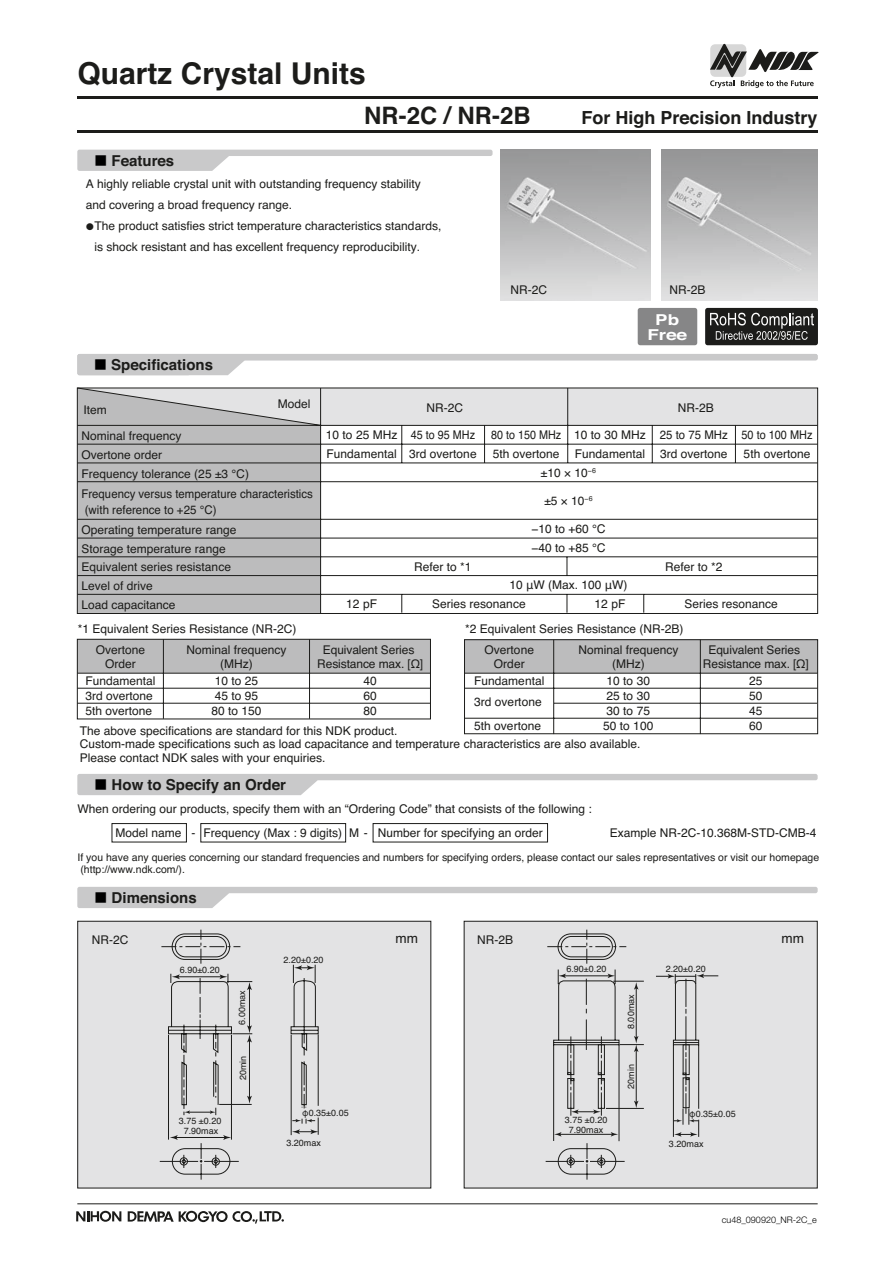
<style>
.page{position:relative;width:895px;height:1265px;background:#fff}
.page>*{position:absolute;margin:0;border:0;box-sizing:border-box;transform-origin:0 0}
.t1{font:700 30px "Helvetica";color:#1c1c1a}
.t2{font:700 24px "Helvetica";color:#1c1c1a}
.t3{font:700 18px "Helvetica";color:#1c1c1a}
.t4{font:700 15px "Helvetica";color:#1c1c1a}
.t5{font:700 15px/15px "Helvetica";color:#fff;text-align:center;scale:1.25 1}
.t6{font:13.5px "Helvetica";color:#1c1c1a}
.t7{font:12px/15px "Helvetica";color:#1c1c1a}
.t8{font:12px/18.8px "Helvetica";color:#1c1c1a;scale:.95 1}
.t9{font:12px/18.8px "Helvetica";color:#1c1c1a;scale:.9 1}
.t10{font:12px/18.8px "Helvetica";color:#1c1c1a;scale:.91 1}
.t11{font:12px "Wingdings";color:#1c1c1a}
.t12{font:10.5px/12px "Helvetica";color:#1c1c1a}
.t13{font:9px/9.1px "Helvetica";color:#1c1c1a;text-align:center}
.t14{font:300 9px "Helvetica Neue";color:#000}
.s1{color:#000}
</style>
<div class="page">
<svg style="left:710px;top:44px;width:109px;height:44px"></svg>
<img style="left:500px;top:149px;width:150px;height:151px">
<img style="left:661px;top:149px;width:156px;height:151px">
<div style="left:705px;top:308px;width:112px;height:37px;background:#1c1c1a;border-radius:2px"></div>
<svg style="left:710px;top:313px;width:104px;height:27px"></svg>
<svg style="left:77px;top:387px;width:741px;height:227px"></svg>
<div style="left:464px;top:639px;width:353px;height:34px;background:#bcbcbd"></div>
<div style="left:464px;top:639px;width:354px;height:95px;border:1px solid #1c1c1a"></div>
<hr style="left:464px;top:673px;width:353px;height:1px;background:#1c1c1a">
<hr style="left:464px;top:688px;width:353px;height:1px;background:#1c1c1a">
<hr style="left:554px;top:703px;width:262px;height:1px;background:#1c1c1a">
<hr style="left:464px;top:718px;width:353px;height:1px;background:#1c1c1a">
<hr style="left:553px;top:639px;width:1px;height:95px;background:#1c1c1a">
<hr style="left:700px;top:639px;width:1px;height:95px;background:#1c1c1a">
<div style="left:77px;top:639px;width:353px;height:34px;background:#bcbcbd"></div>
<div style="left:77px;top:639px;width:354px;height:80px;border:1px solid #1c1c1a"></div>
<hr style="left:77px;top:673px;width:353px;height:1px;background:#1c1c1a">
<hr style="left:77px;top:688px;width:353px;height:1px;background:#1c1c1a">
<hr style="left:77px;top:703px;width:353px;height:1px;background:#1c1c1a">
<hr style="left:163px;top:639px;width:1px;height:79px;background:#1c1c1a">
<hr style="left:309px;top:639px;width:1px;height:79px;background:#1c1c1a">
<div style="left:637px;top:308px;width:60px;height:37px;background:#868687;border-radius:2px"></div>
<svg style="left:76px;top:1210px;width:45px;height:11px"></svg>
<svg style="left:128px;top:1210px;width:156px;height:13px"></svg>
<svg style="left:77px;top:354px;width:740px;height:21px"></svg>
<svg style="left:77px;top:150px;width:415px;height:21px"></svg>
<hr style="left:77px;top:96px;width:740px;height:3px;background:#1c1c1a">
<hr style="left:77px;top:1203px;width:740px;height:1px;background:#1c1c1a">
<hr style="left:77px;top:130px;width:740px;height:3px;background:#1c1c1a">
<svg style="left:77px;top:887px;width:740px;height:21px"></svg>
<svg style="left:111px;top:823px;width:437px;height:19px"></svg>
<svg style="left:77px;top:774px;width:740px;height:21px"></svg>
<div style="left:464px;top:921px;width:353px;height:266px;background:#e3e3e4"></div>
<svg style="left:545px;top:929px;width:173px;height:251px"></svg>
<div style="left:78px;top:921px;width:353px;height:266px;background:#e3e3e4"></div>
<div style="left:77px;top:920px;width:354px;height:268px;border:1px solid #1c1c1a"></div>
<svg style="left:160px;top:929px;width:159px;height:251px"></svg>
<h1 class="t1" style="left:77px;top:62px;width:290px">Quartz Crystal Units</h1>
<p class="t4" style="left:94px;top:155px;width:82px"><span class="s1">■</span> Features</p>
<h2 class="t2" style="left:364px;top:107px;width:168px">NR-2C / NR-2B</h2>
<h3 class="t3" style="left:581px;top:111px;width:238px">For High Precision Industry</h3>
<p class="t7" style="left:86px;top:174px;width:336px;line-height:21px">A highly reliable crystal unit with outstanding frequency stability and covering a broad frequency range.</p>
<p class="t7" style="left:94px;top:216px;width:348px;line-height:21px">The product satisfies strict temperature characteristics standards, is shock resistant and has excellent frequency reproducibility.</p>
<p class="t11" style="left:85px;top:220px;width:10px">●</p>
<p class="t4" style="left:94px;top:359px;width:121px"><span class="s1">■</span> Specifications</p>
<p class="t7" style="left:510px;top:283px;width:38px">NR-2C</p>
<p class="t7" style="left:669px;top:283px;width:37px">NR-2B</p>
<p class="t5" style="left:647px;top:313px;width:33px">Pb<br>Free</p>
<p class="t7" style="left:83px;top:403px;width:25px">Item</p>
<p class="t7" style="left:278px;top:397px;width:34px">Model</p>
<p class="t7" style="left:426px;top:402px;width:38px">NR-2C</p>
<p class="t7" style="left:677px;top:402px;width:37px">NR-2B</p>
<p class="t7" style="left:81px;top:427px;width:169px;line-height:18.8px">Nominal frequency<br>Overtone order<br>Frequency tolerance (25 ±3 ℃)</p>
<p class="t8" style="left:81px;top:487px;width:245px;line-height:15.8px">Frequency versus temperature characteristics (with reference to +25 °C)</p>
<p class="t7" style="left:81px;top:521px;width:156px;line-height:18.8px">Operating temperature range<br>Storage temperature range<br>Equivalent series resistance<br>Level of drive<br>Load capacitance</p>
<p class="t7" style="left:326px;top:427px;width:73px;line-height:18.8px">10 to 25 MHz<br>Fundamental</p>
<p class="t7" style="left:346px;top:597px;width:32px">12 pF</p>
<p class="t9" style="left:409px;top:427px;width:76px">45 to 95 MHz<br>3rd overtone</p>
<p class="t7" style="left:414px;top:560px;width:59px">Refer to *1</p>
<p class="t9" style="left:491px;top:427px;width:80px">80 to 150 MHz<br>5th overtone</p>
<p class="t7" style="left:574px;top:427px;width:73px;line-height:18.8px">10 to 30 MHz<br>Fundamental</p>
<p class="t7" style="left:541px;top:466px;width:56px">±10 × 10<sup>−6</sup></p>
<p class="t7" style="left:544px;top:494px;width:50px">±5 × 10<sup>−6</sup></p>
<p class="t7" style="left:531px;top:520px;width:76px;line-height:18.8px">−10 to +60 ℃ −40 to +85 ℃</p>
<p class="t7" style="left:509px;top:579px;width:120px">10 μW (Max. 100 μW)</p>
<p class="t8" style="left:660px;top:427px;width:73px">25 to 75 MHz<br>3rd overtone</p>
<p class="t10" style="left:741px;top:427px;width:80px">50 to 100 MHz<br>5th overtone</p>
<p class="t7" style="left:665px;top:560px;width:59px">Refer to *2</p>
<p class="t7" style="left:432px;top:597px;width:95px">Series resonance</p>
<p class="t7" style="left:684px;top:597px;width:95px">Series resonance</p>
<p class="t7" style="left:594px;top:597px;width:32px">12 pF</p>
<p class="t7" style="left:78px;top:622px;width:220px">*1 Equivalent Series Resistance (NR-2C)</p>
<p class="t7" style="left:465px;top:622px;width:220px">*2 Equivalent Series Resistance (NR-2B)</p>
<p class="t7" style="left:96px;top:644px;width:51px;line-height:13.5px;text-align:center">Overtone<br>Order</p>
<p class="t7" style="left:186px;top:644px;width:102px;line-height:13.5px;text-align:center">Nominal frequency (MHz)</p>
<p class="t7" style="left:317px;top:644px;width:107px;line-height:13.5px;text-align:center">Equivalent Series<br>Resistance max. [Ω]</p>
<p class="t7" style="left:484px;top:644px;width:51px;line-height:13.5px;text-align:center">Overtone<br>Order</p>
<p class="t7" style="left:578px;top:644px;width:102px;line-height:13.5px;text-align:center">Nominal frequency (MHz)</p>
<p class="t7" style="left:702px;top:644px;width:107px;line-height:13.5px;text-align:center">Equivalent Series<br>Resistance max. [Ω]</p>
<p class="t7" style="left:474px;top:671px;width:72px;line-height:21px">Fundamental<br>3rd overtone</p>
<p class="t7" style="left:474px;top:719px;width:68px">5th overtone</p>
<p class="t7" style="left:85px;top:674px;width:72px">Fundamental<br>3rd overtone<br>5th overtone</p>
<p class="t7" style="left:211px;top:674px;width:52px">10 to 25<br>45 to 95<br>80 to 150</p>
<p class="t7" style="left:363px;top:674px;width:15px;text-align:justify">40<br>60<br>80</p>
<p class="t7" style="left:603px;top:674px;width:52px">10 to 30<br>25 to 30<br>30 to 75<br>50 to 100</p>
<p class="t7" style="left:80px;top:725px;width:562px;line-height:13.5px">The above specifications are standard for this NDK product.<br>Custom-made specifications such as load capacitance and temperature characteristics are also available.<br>Please contact NDK sales with your enquiries.</p>
<p class="t7" style="left:749px;top:674px;width:15px;text-align:justify">25<br>50<br>45<br>60</p>
<p class="t4" style="left:94px;top:779px;width:193px"><span class="s1">■</span> How to Specify an Order</p>
<p class="t7" style="left:191px;top:797px;width:402px;line-height:24.8px;text-indent:-114px">When ordering our products, specify them with an “Ordering Code” that consists of the following : -</p>
<p class="t7" style="left:609px;top:826px;width:208px">Example NR-2C-10.368M-STD-CMB-4</p>
<p class="t7" style="left:115px;top:826px;width:68px">Model name</p>
<p class="t7" style="left:203px;top:826px;width:140px">Frequency (Max : 9 digits)</p>
<p class="t7" style="left:378px;top:826px;width:166px">Number for specifying an order</p>
<p class="t7" style="left:349px;top:826px;width:20px">M -</p>
<p class="t12" style="left:77px;top:852px;width:743px">If you have any queries concerning our standard frequencies and numbers for specifying orders, please contact our sales representatives or visit our homepage (http://www.ndk.com/).</p>
<p class="t4" style="left:94px;top:892px;width:104px"><span class="s1">■</span> Dimensions</p>
<p class="t7" style="left:92px;top:933px;width:38px">NR-2C</p>
<p class="t6" style="left:395px;top:933px;width:24px">mm</p>
<p class="t13" style="left:180px;top:965px;width:41px">6.90±0.20</p>
<p class="t13" style="left:283px;top:955px;width:41px">2.20±0.20</p>
<p class="t13" style="left:179px;top:1116px;width:44px">3.75 ±0.20</p>
<p class="t13" style="left:184px;top:1127px;width:36px">7.90max</p>
<p class="t13" style="left:238px;top:1024px;width:36px;rotate:-90deg">6.00max</p>
<p class="t13" style="left:239px;top:1080px;width:26px;rotate:-90deg">20min</p>
<p class="t13" style="left:302px;top:1109px;width:48px">φ0.35±0.05</p>
<p class="t13" style="left:286px;top:1138px;width:36px">3.20max</p>
<p class="t7" style="left:477px;top:933px;width:37px">NR-2B</p>
<p class="t6" style="left:781px;top:933px;width:24px">mm</p>
<p class="t13" style="left:566px;top:965px;width:41px">6.90±0.20</p>
<p class="t13" style="left:665px;top:965px;width:41px">2.20±0.20</p>
<p class="t13" style="left:627px;top:1028px;width:36px;rotate:-90deg">8.00max</p>
<p class="t13" style="left:627px;top:1088px;width:26px;rotate:-90deg">20min</p>
<p class="t13" style="left:565px;top:1116px;width:44px">3.75 ±0.20<br>7.90max</p>
<p class="t13" style="left:669px;top:1139px;width:36px">3.20max</p>
<p class="t13" style="left:689px;top:1110px;width:48px">φ0.35±0.05</p>
<p class="t14" style="left:721px;top:1216px;width:96px">cu48_090920_NR-2C_e</p>
</div>
